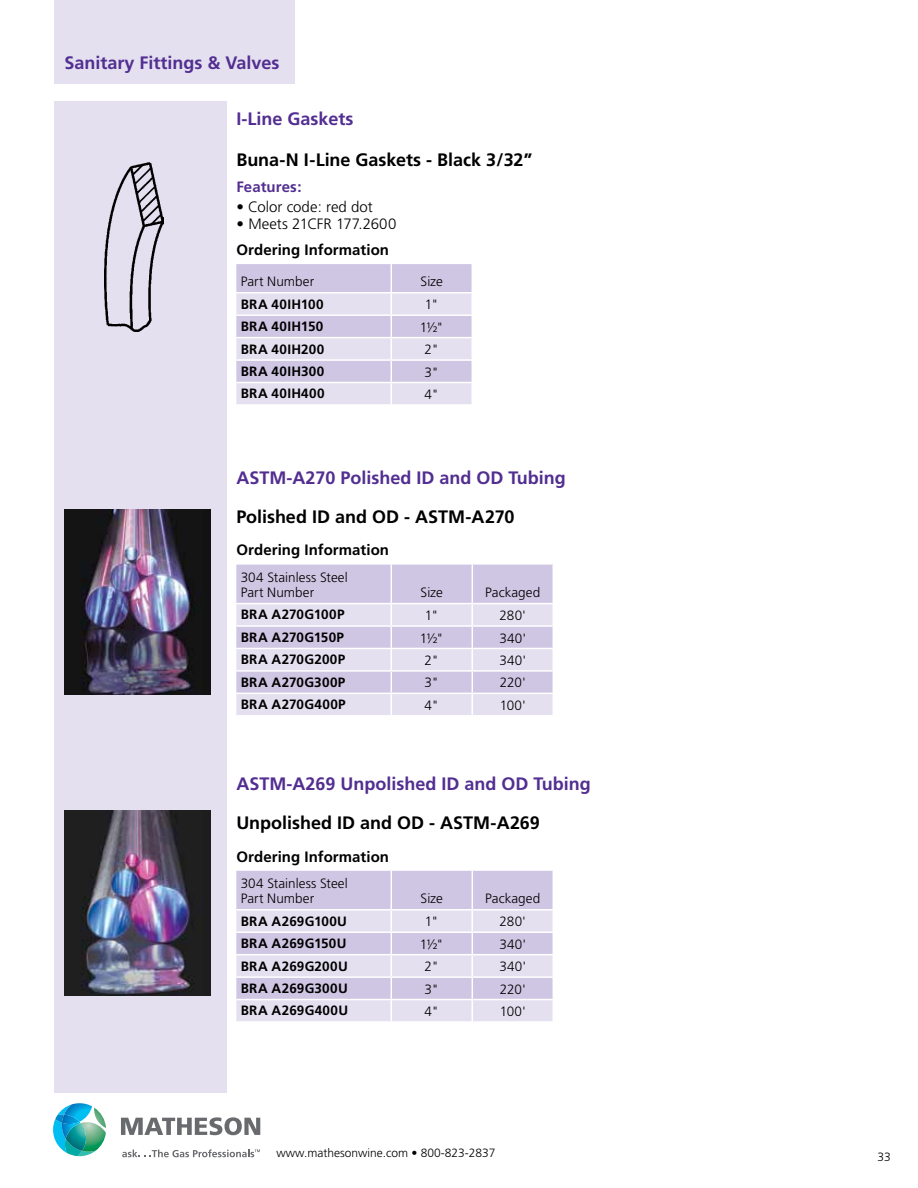
<style>
.page{position:relative;width:918px;height:1188px;background:#fff}
.page>*{position:absolute;margin:0;border:0;box-sizing:border-box;transform-origin:0 0}
.t1{font:700 18px "Frutiger";color:#522e91}
.t2{font:700 18px "Frutiger";color:#000}
.t3{font:700 15px "Frutiger";letter-spacing:.005em;color:#000}
.t4{font:300 15px "Frutiger";color:#000}
.t5{font:700 15px "Frutiger";letter-spacing:.005em;color:#522e91}
.t6{font:700 13.5px "Frutiger";letter-spacing:.02em;color:#000}
.t7{font:300 13.5px/15px "Frutiger";letter-spacing:.005em;color:#000}
.t8{font:300 12px "Frutiger";color:#000}
</style>
<div class="page">
<div style="left:54px;top:102px;width:173px;height:991px;background:#e4e0f0"></div>
<svg style="left:53px;top:1103px;width:53px;height:53px"></svg>
<svg style="left:121px;top:1117px;width:139px;height:18px"></svg>
<svg style="left:122px;top:1149px;width:138px;height:8px"></svg>
<div style="left:54px;top:0;width:240px;height:83px;background:#e4e0f0"></div>
<svg style="left:236px;top:264px;width:236px;height:140px;background:#dbd4ea"></svg>
<img style="left:105px;top:163px;width:59px;height:169px">
<img style="left:64px;top:509px;width:146px;height:185px">
<svg style="left:236px;top:565px;width:317px;height:150px;background:#dad4ea"></svg>
<img style="left:64px;top:811px;width:146px;height:185px">
<svg style="left:236px;top:871px;width:317px;height:150px;background:#dad4ea"></svg>
<h1 class="t1" style="left:64px;top:52px;width:217px">Sanitary Fittings &amp; Valves</h1>
<h1 class="t1" style="left:236px;top:108px;width:119px">I-Line Gaskets</h1>
<h1 class="t2" style="left:236px;top:150px;width:297px">Buna-N I-Line Gaskets - Black 3/32”</h1>
<p class="t5" style="left:236px;top:178px;width:67px">Features:</p>
<p class="t4" style="left:236px;top:198px;width:138px">• Color code: red dot</p>
<p class="t4" style="left:236px;top:215px;width:161px">• Meets 21CFR 177. 2600</p>
<p class="t3" style="left:236px;top:241px;width:154px">Ordering Information</p>
<p class="t7" style="left:241px;top:274px;width:75px">Part Number</p>
<p class="t7" style="left:421px;top:274px;width:24px">Size</p>
<p class="t6" style="left:241px;top:296px;width:85px">BRA 40IH100</p>
<p class="t7" style="left:425px;top:297px;width:15px">1"</p>
<p class="t6" style="left:241px;top:318px;width:84px">BRA 40IH150</p>
<p class="t7" style="left:420px;top:319px;width:26px">1½"</p>
<p class="t6" style="left:241px;top:341px;width:85px">BRA 40IH200</p>
<p class="t7" style="left:425px;top:342px;width:16px">2"</p>
<p class="t6" style="left:241px;top:363px;width:85px">BRA 40IH300</p>
<p class="t7" style="left:424px;top:364px;width:16px">3"</p>
<p class="t6" style="left:241px;top:386px;width:85px">BRA 40IH400</p>
<p class="t7" style="left:425px;top:387px;width:16px">4"</p>
<h1 class="t1" style="left:236px;top:467px;width:331px">ASTM-A270 Polished ID and OD Tubing</h1>
<h1 class="t2" style="left:236px;top:506px;width:280px">Polished ID and OD - ASTM-A270</h1>
<p class="t3" style="left:236px;top:541px;width:154px">Ordering Information</p>
<p class="t7" style="left:241px;top:570px;width:109px">304 Stainless Steel<br>Part Number</p>
<p class="t7" style="left:421px;top:585px;width:24px">Size</p>
<p class="t7" style="left:485px;top:585px;width:57px">Packaged</p>
<p class="t6" style="left:241px;top:607px;width:105px">BRA A270G100P</p>
<p class="t7" style="left:425px;top:608px;width:15px">1"</p>
<p class="t7" style="left:500px;top:608px;width:28px">280'</p>
<p class="t6" style="left:241px;top:629px;width:105px">BRA A270G150P</p>
<p class="t7" style="left:420px;top:630px;width:26px">1½"</p>
<p class="t7" style="left:499px;top:630px;width:28px">340'</p>
<p class="t6" style="left:241px;top:652px;width:106px">BRA A270G200P</p>
<p class="t7" style="left:425px;top:653px;width:16px">2"</p>
<p class="t7" style="left:499px;top:653px;width:28px">340'</p>
<p class="t6" style="left:241px;top:674px;width:106px">BRA A270G300P</p>
<p class="t7" style="left:424px;top:675px;width:16px">3"</p>
<p class="t7" style="left:500px;top:675px;width:28px">220'</p>
<p class="t6" style="left:241px;top:697px;width:107px">BRA A270G400P</p>
<p class="t7" style="left:425px;top:698px;width:16px">4"</p>
<p class="t7" style="left:500px;top:698px;width:28px">100'</p>
<h1 class="t1" style="left:236px;top:773px;width:356px">ASTM-A269 Unpolished ID and OD Tubing</h1>
<h1 class="t2" style="left:236px;top:813px;width:305px">Unpolished ID and OD - ASTM-A269</h1>
<p class="t3" style="left:236px;top:847px;width:154px">Ordering Information</p>
<p class="t7" style="left:241px;top:876px;width:109px">304 Stainless Steel<br>Part Number</p>
<p class="t7" style="left:421px;top:891px;width:24px">Size</p>
<p class="t7" style="left:485px;top:891px;width:57px">Packaged</p>
<p class="t6" style="left:241px;top:913px;width:108px">BRA A269G100U</p>
<p class="t7" style="left:425px;top:914px;width:15px">1"</p>
<p class="t7" style="left:500px;top:914px;width:28px">280'</p>
<p class="t6" style="left:241px;top:936px;width:107px">BRA A269G150U</p>
<p class="t7" style="left:420px;top:937px;width:26px">1½"</p>
<p class="t7" style="left:499px;top:937px;width:28px">340'</p>
<p class="t6" style="left:241px;top:958px;width:109px">BRA A269G200U</p>
<p class="t7" style="left:425px;top:959px;width:16px">2"</p>
<p class="t7" style="left:499px;top:959px;width:28px">340'</p>
<p class="t6" style="left:241px;top:980px;width:109px">BRA A269G300U</p>
<p class="t7" style="left:424px;top:981px;width:16px">3"</p>
<p class="t7" style="left:500px;top:981px;width:28px">220'</p>
<p class="t6" style="left:241px;top:1003px;width:109px">BRA A269G400U</p>
<p class="t7" style="left:425px;top:1004px;width:16px">4"</p>
<p class="t7" style="left:500px;top:1004px;width:28px">100'</p>
<p class="t8" style="left:277px;top:1146px;width:220px">www.mathesonwine.com • 800-823-2837</p>
<p class="t8" style="left:878px;top:1150px;width:15px">33</p>
</div>
